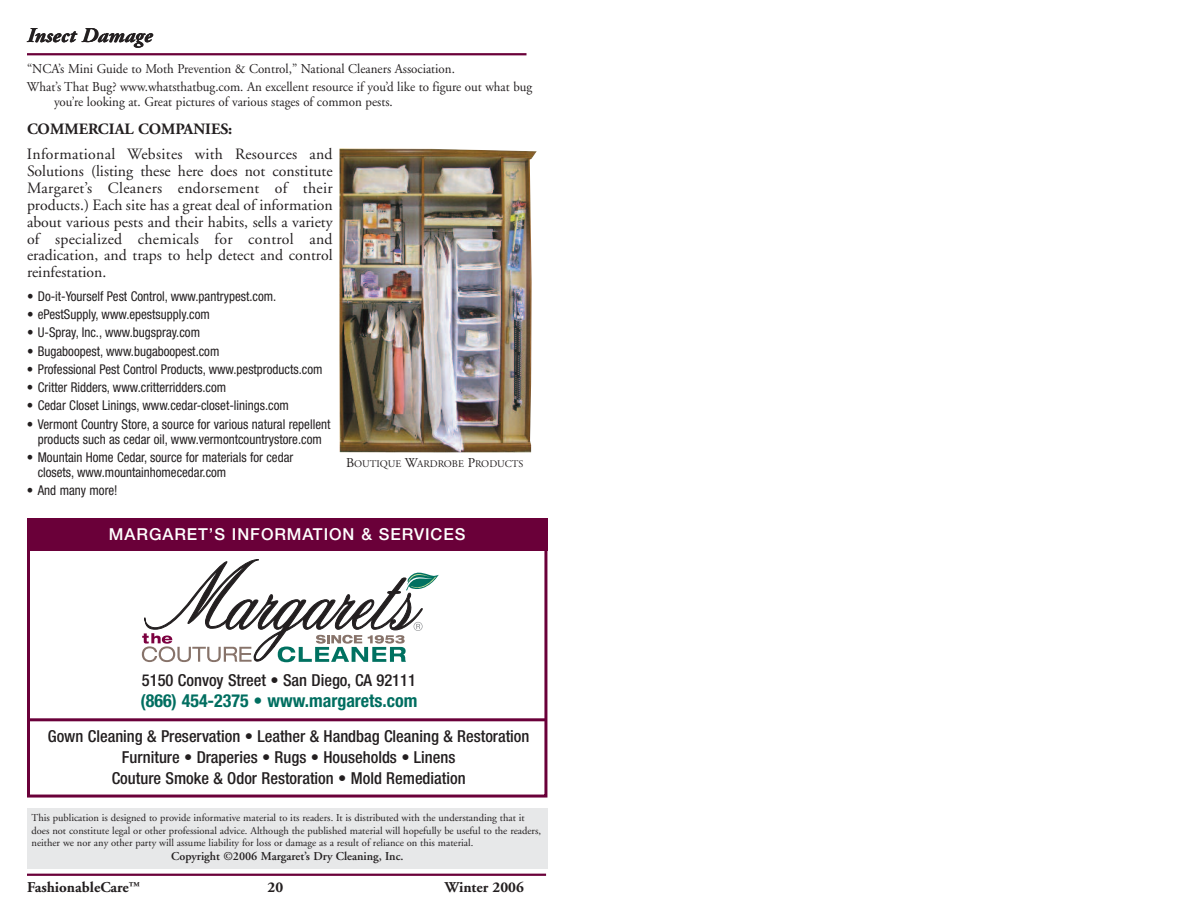
<style>
.page{position:relative;width:1188px;height:918px;background:#fff}
.page>*{position:absolute;margin:0;border:0;box-sizing:border-box;transform-origin:0 0}
.t1{font:italic 700 21px "Adobe Garamond";color:#231f20}
.t2{font:700 condensed 18px "Helvetica Neue";color:#006e60}
.t3{font:500 condensed 16.5px/21px "Helvetica Neue";color:#231f20;text-align:center}
.t4{font:500 16.5px "Helvetica Neue";letter-spacing:.055em;color:#fff}
.t5{font:15.75px/17px "Adobe Garamond";color:#231f20;text-align:justify}
.t6{font:700 15.75px "Adobe Garamond";color:#231f20}
.t7{font:700 15px "Adobe Garamond";color:#231f20}
.t8{font:condensed 13.5px/15px "Helvetica Neue";color:#231f20;text-align:center;scale:.96 1}
.t9{font:13.5px/18.3px "Adobe Garamond";color:#231f20;scale:.96 1}
.t10{font:600 12px "Adobe Garamond";color:#231f20}
.t11{font:10.5px/12.6px "Adobe Garamond";color:#231f20}
.t12{font:10.2px "Adobe Garamond";color:#231f20}
.s1{font-size:13.5px}
</style>
<div class="page">
<div style="left:27px;top:808px;width:521px;height:60px;background:#e7e8e9"></div>
<hr style="left:27px;top:53px;width:499px;height:2px;background:#6a0039">
<hr style="left:27px;top:874px;width:519px;height:2px;background:#6a0039">
<img style="left:340px;top:149px;width:197px;height:303px">
<div style="left:27px;top:519px;width:520px;height:32px;background:#6a0039"></div>
<div style="left:27px;top:519px;width:520px;height:279px;border:3px solid #6a0039"></div>
<svg style="left:142px;top:559px;width:297px;height:103px"></svg>
<hr style="left:30px;top:718px;width:517px;height:3px;background:#6a0039">
<h1 class="t1" style="left:27px;top:27px;width:127px">Insect Damage</h1>
<p class="t9" style="left:27px;top:60px;width:528px">“NCA’s Mini Guide to Moth Prevention &amp; Control,” National Cleaners Association.<br>What’s That Bug? www.whatsthatbug.com. An excellent resource if you’d like to figure out what bug</p>
<p class="t9" style="left:54px;top:94px;width:354px">you’re looking at. Great pictures of various stages of common pests.</p>
<p class="t6" style="left:27px;top:122px;width:207px">COMMERCIAL COMPANIES:</p>
<p class="t5" style="left:27px;top:147px;width:307px">Informational Websites with Resources and Solutions (listing these here does not constitute Margaret’s Cleaners endorsement of their products.) Each site has a great deal of information about various pests and their habits, sells a variety of specialized chemicals for control and eradication, and traps to help detect and control reinfestation.</p>
<p class="t8" style="left:27px;top:290px;width:261px">• Do-it-Yourself Pest Control, www.pantrypest.com.</p>
<p class="t8" style="left:27px;top:308px;width:192px">• ePestSupply, www.epestsupply.com</p>
<p class="t8" style="left:27px;top:326px;width:182px">• U-Spray, Inc., www.bugspray.com</p>
<p class="t8" style="left:27px;top:345px;width:202px">• Bugaboopest, www.bugaboopest.com</p>
<p class="t8" style="left:27px;top:363px;width:309px">• Professional Pest Control Products, www.pestproducts.com</p>
<p class="t8" style="left:27px;top:381px;width:209px">• Critter Ridders, www.critterridders.com</p>
<p class="t8" style="left:27px;top:399px;width:274px">• Cedar Closet Linings, www.cedar-closet-linings.com</p>
<p class="t8" style="left:27px;top:417px;width:318px">• Vermont Country Store, a source for various natural repellent products such as cedar oil, www.vermontcountrystore.com</p>
<p class="t8" style="left:38px;top:451px;width:268px;text-align:left;text-indent:-11px">• Mountain Home Cedar, source for materials for cedar closets, www.mountainhomecedar.com</p>
<p class="t8" style="left:27px;top:484px;width:96px">• And many more!</p>
<p class="t12" style="left:346px;top:459px;width:179px"><span class="s1">B</span>OUTIQUE <span class="s1">W</span>ARDROBE <span class="s1">P</span>RODUCTS</p>
<p class="t4" style="left:109px;top:528px;width:358px">MARGARET’S INFORMATION &amp; SERVICES</p>
<p class="t3" style="left:142px;top:671px;width:276px">5150 Convoy Street • San Diego, CA 92111</p>
<h2 class="t2" style="left:140px;top:695px;width:279px">(866) 454-2375 • www.margarets.com</h2>
<p class="t3" style="left:48px;top:727px;width:483px">Gown Cleaning &amp; Preservation • Leather &amp; Handbag Cleaning &amp; Restoration<br>Furniture • Draperies • Rugs • Households • Linens<br>Couture Smoke &amp; Odor Restoration • Mold Remediation</p>
<p class="t11" style="left:31px;top:812px;width:511px">This publication is designed to provide informative material to its readers. It is distributed with the understanding that it does not constitute legal or other professional advice. Although the published material will hopefully be useful to the readers, neither we nor any other party will assume liability for loss or damage as a result of reliance on this material.</p>
<p class="t10" style="left:171px;top:851px;width:234px">Copyright ©2006 Margaret’s Dry Cleaning, Inc.</p>
<p class="t7" style="left:27px;top:881px;width:114px">FashionableCare<sup>™</sup></p>
<p class="t7" style="left:268px;top:881px;width:17px">20</p>
<p class="t7" style="left:445px;top:881px;width:80px">Winter 2006</p>
</div>
